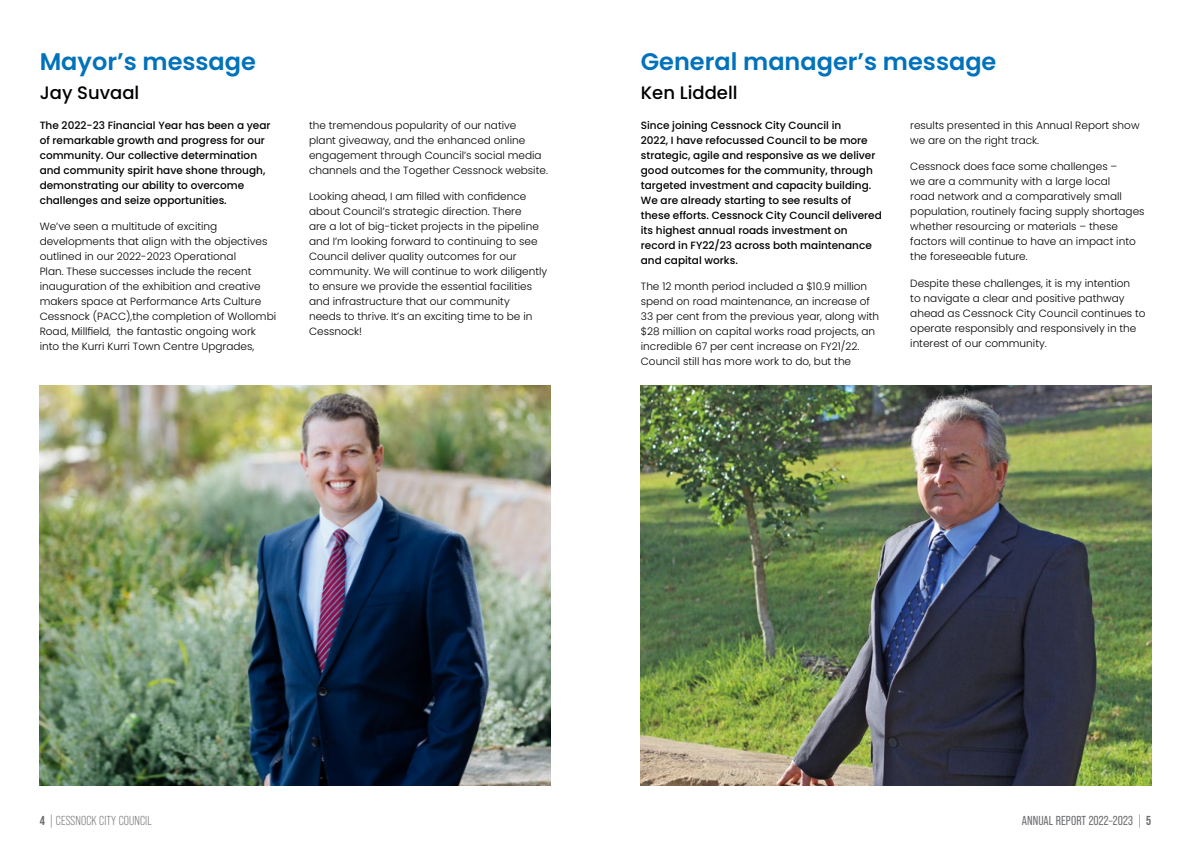
<style>
.page{position:relative;width:1191px;height:842px;background:#fff}
.page>*{position:absolute;margin:0;border:0;box-sizing:border-box;transform-origin:0 0}
.t1{font:600 24px "Poppins";color:#0072bc}
.t2{font:500 18px "Poppins";color:#000}
.t3{font:13px "Bebas Neue Pro";letter-spacing:.01em;color:#6d6e71}
.t4{font:13px "Bebas Neue Pro";letter-spacing:.01em;color:#6d6e71}
.t5{font:300 10.5px/15px "Poppins";color:#000}
.t6{font:500 10.5px/15px "Poppins";color:#000}
.s1{font-weight:700}
.s2{font-style:inherit}
</style>
<div class="page">
<img style="left:40px;top:386px;width:510px;height:399px">
<img style="left:641px;top:386px;width:510px;height:399px">
<h1 class="t1" style="left:40px;top:48px;width:218px">Mayor’s message</h1>
<h2 class="t2" style="left:40px;top:82px;width:101px">Jay Suvaal</h2>
<p class="t6" style="left:40px;top:118px;width:232px">The 2022-23 Financial Year has been a year of remarkable growth and progress for our community. Our collective determination and community spirit have shone through, demonstrating our ability to overcome challenges and seize opportunities.</p>
<p class="t5" style="left:40px;top:219px;width:238px">We’ve seen a multitude of exciting developments that align with the objectives outlined in our 2022-2023 Operational<br>Plan. These successes include the recent inauguration of the exhibition and creative makers space at Performance Arts Culture Cessnock (PACC),the completion of Wollombi Road, Millfield, the fantastic ongoing work into the Kurri Kurri Town Centre Upgrades,</p>
<p class="t5" style="left:309px;top:118px;width:240px">the tremendous popularity of our native<br>plant giveaway, and the enhanced online engagement through Council’s social media channels and the Together Cessnock website.</p>
<p class="t5" style="left:309px;top:189px;width:240px">Looking ahead, I am filled with confidence about Council’s strategic direction. There<br>are a lot of big-ticket projects in the pipeline and I’m looking forward to continuing to see Council deliver quality outcomes for our community. We will continue to work diligently to ensure we provide the essential facilities and infrastructure that our community<br>needs to thrive. It’s an exciting time to be in Cessnock!</p>
<h1 class="t1" style="left:641px;top:48px;width:357px">General manager’s message</h1>
<h2 class="t2" style="left:641px;top:82px;width:98px">Ken Liddell</h2>
<p class="t6" style="left:641px;top:118px;width:242px">Since joining Cessnock City Council in<br>2022, I have refocussed Council to be more strategic, agile and responsive as we deliver good outcomes for the community, through targeted investment and capacity building.<br>We are already starting to see results of these efforts. Cessnock City Council delivered its highest annual roads investment on record in FY22/23 across both maintenance and capital works.</p>
<p class="t5" style="left:641px;top:279px;width:240px">The 12 month period included a $10.9 million spend on road maintenance, an increase of 33 per cent from the previous year, along with $28 million on capital works road projects, an incredible 67 per cent increase on FY21/22.<br>Council still has more work to do, but the</p>
<p class="t5" style="left:910px;top:118px;width:231px">results presented in this Annual Report show we are on the right track.</p>
<p class="t5" style="left:910px;top:159px;width:236px">Cessnock does face some challenges –<br>we are a community with a large local<br>road network and a comparatively small population, routinely facing supply shortages whether resourcing or materials – these factors will continue to have an impact into the foreseeable future.</p>
<p class="t5" style="left:910px;top:276px;width:237px">Despite these challenges, it is my intention<br>to navigate a clear and positive pathway ahead as Cessnock City Council continues to operate responsibly and responsively in the interest of our community.</p>
<p class="t4" style="left:40px;top:813px;width:114px"><span class="s1">4</span> | CESSNOCK CITY COUNCIL</p>
<p class="t3" style="left:1021px;top:813px;width:131px">ANNUAL REPORT 2022–2023 <span class="s2">|</span> <span class="s1">5</span></p>
</div>
